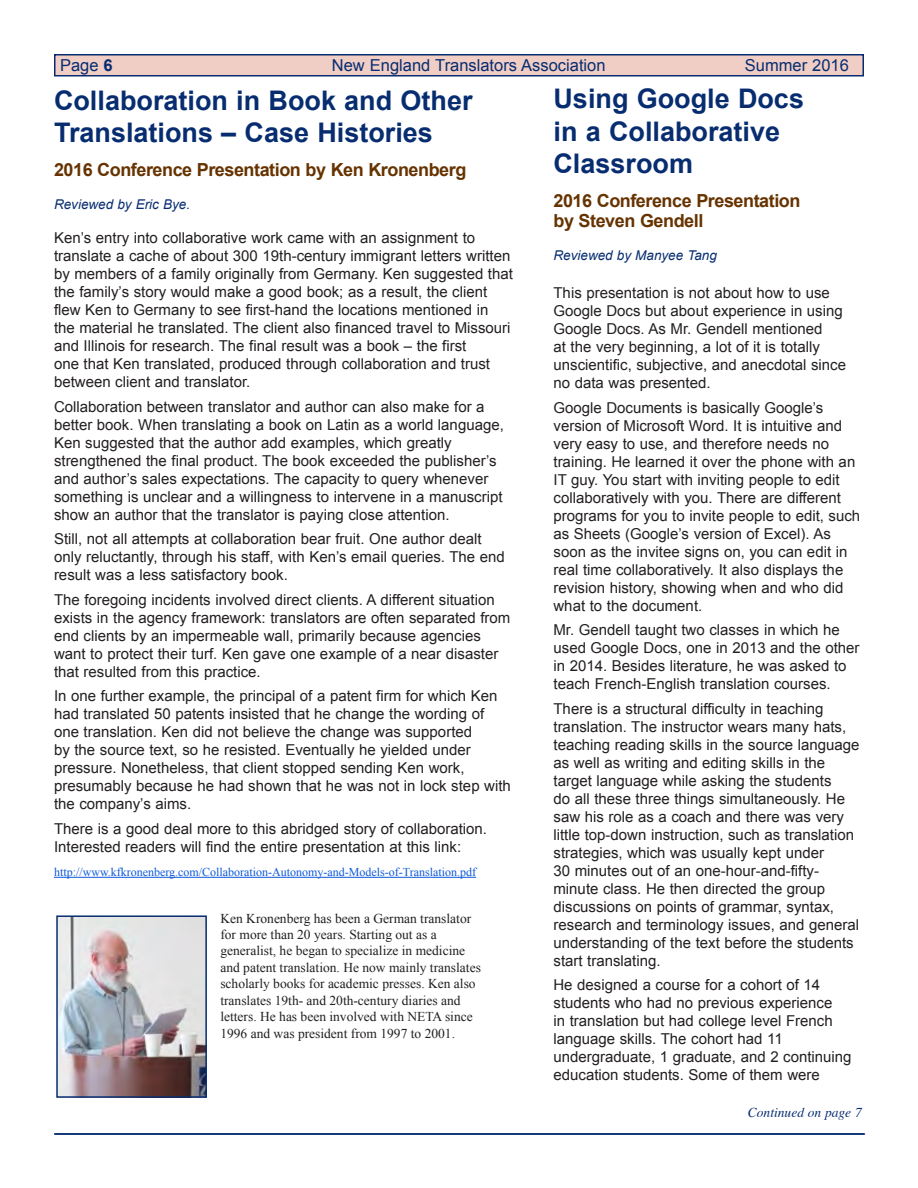
<style>
.page{position:relative;width:918px;height:1188px;background:#fff}
.page>*{position:absolute;margin:0;border:0;box-sizing:border-box;transform-origin:0 0}
.t1{font:700 27px/32.5px "Arial";color:#072d70}
.t2{font:700 18px/20.2px "Arial";letter-spacing:-.025em;color:#630}
.t3{font:16.5px "Arial";color:#072d70}
.t4{font:15px/18px "Arial";color:#231f20}
.t5{font:13.5px/16.5px "Times New Roman";color:#231f20}
.t6{font:italic 13.5px "Arial";color:#072d70}
.t7{font:italic 13.5px "Times";color:#072d70}
.t8{font:12px "Times New Roman";color:#0d59db}
.s1{font-weight:700}
</style>
<div class="page">
<div style="left:55px;top:55px;width:808px;height:21px;background:#f0cec5"></div>
<div style="left:54px;top:54px;width:810px;height:22px;border:2px solid #072d70"></div>
<hr style="left:55px;top:1133px;width:810px;height:2px;background:#072d70">
<hr style="left:54px;top:1133px;width:810px;height:2px;background:#072d70">
<hr style="left:54px;top:877px;width:422px;height:1px;background:#0d59db">
<img style="left:59px;top:918px;width:145px;height:177px">
<div style="left:56px;top:915px;width:151px;height:183px;border:2px solid #072d70"></div>
<p class="t3" style="left:60px;top:55px;width:54px">Page <span class="s1">6</span></p>
<p class="t3" style="left:332px;top:55px;width:275px">New England Translators Association</p>
<p class="t3" style="left:745px;top:55px;width:106px">Summer 2016</p>
<h1 class="t1" style="left:54px;top:85px;width:420px">Collaboration in Book and Other<br>Translations – Case Histories</h1>
<p class="t2" style="left:54px;top:160px;width:414px">2016 Conference Presentation by Ken Kronenberg</p>
<p class="t6" style="left:54px;top:195px;width:138px">Reviewed by Eric Bye.</p>
<p class="t4" style="left:54px;top:229px;width:460px">Ken’s entry into collaborative work came with an assignment to translate a cache of about 300 19th-century immigrant letters written by members of a family originally from Germany. Ken suggested that the family’s story would make a good book; as a result, the client flew Ken to Germany to see first-hand the locations mentioned in the material he translated. The client also financed travel to Missouri and Illinois for research. The final result was a book – the first<br>one that Ken translated, produced through collaboration and trust between client and translator.</p>
<p class="t4" style="left:54px;top:397px;width:451px">Collaboration between translator and author can also make for a better book. When translating a book on Latin as a world language, Ken suggested that the author add examples, which greatly strengthened the final product. The book exceeded the publisher’s and author’s sales expectations. The capacity to query whenever something is unclear and a willingness to intervene in a manuscript show an author that the translator is paying close attention.</p>
<p class="t4" style="left:54px;top:530px;width:452px">Still, not all attempts at collaboration bear fruit. One author dealt only reluctantly, through his staff, with Ken’s email queries. The end result was a less satisfactory book.</p>
<p class="t4" style="left:54px;top:590px;width:458px">The foregoing incidents involved direct clients. A different situation exists in the agency framework: translators are often separated from end clients by an impermeable wall, primarily because agencies want to protect their turf. Ken gave one example of a near disaster that resulted from this practice.</p>
<p class="t4" style="left:54px;top:687px;width:458px">In one further example, the principal of a patent firm for which Ken had translated 50 patents insisted that he change the wording of one translation. Ken did not believe the change was supported<br>by the source text, so he resisted. Eventually he yielded under pressure. Nonetheless, that client stopped sending Ken work, presumably because he had shown that he was not in lock step with the company’s aims.</p>
<p class="t4" style="left:54px;top:819px;width:435px">There is a good deal more to this abridged story of collaboration.<br>Interested readers will find the entire presentation at this link:</p>
<p class="t8" style="left:54px;top:864px;width:424px">http://www.kfkronenberg.com/Collaboration-Autonomy-and-Models-of-Translation.pdf</p>
<p class="t5" style="left:220px;top:910px;width:262px">Ken Kronenberg has been a German translator for more than 20 years. Starting out as a generalist, he began to specialize in medicine and patent translation. He now mainly translates scholarly books for academic presses. Ken also translates 19th- and 20th-century diaries and letters. He has been involved with NETA since 1996 and was president from 1997 to 2001.</p>
<h1 class="t1" style="left:554px;top:83px;width:252px">Using Google Docs in a Collaborative<br>Classroom</h1>
<p class="t2" style="left:554px;top:191px;width:248px">2016 Conference Presentation by Steven Gendell</p>
<p class="t6" style="left:554px;top:247px;width:165px">Reviewed by Manyee Tang</p>
<p class="t4" style="left:554px;top:284px;width:294px">This presentation is not about how to use Google Docs but about experience in using Google Docs. As Mr. Gendell mentioned<br>at the very beginning, a lot of it is totally unscientific, subjective, and anecdotal since no data was presented.</p>
<p class="t4" style="left:554px;top:399px;width:308px">Google Documents is basically Google’s version of Microsoft Word. It is intuitive and very easy to use, and therefore needs no training. He learned it over the phone with an IT guy. You start with inviting people to edit collaboratively with you. There are different programs for you to invite people to edit, such as Sheets (Google’s version of Excel). As soon as the invitee signs on, you can edit in real time collaboratively. It also displays the revision history, showing when and who did what to the document.</p>
<p class="t4" style="left:554px;top:621px;width:308px">Mr. Gendell taught two classes in which he used Google Docs, one in 2013 and the other in 2014. Besides literature, he was asked to teach French-English translation courses.</p>
<p class="t4" style="left:554px;top:700px;width:307px">There is a structural difficulty in teaching translation. The instructor wears many hats, teaching reading skills in the source language as well as writing and editing skills in the target language while asking the students<br>do all these three things simultaneously. He saw his role as a coach and there was very little top-down instruction, such as translation strategies, which was usually kept under<br>30 minutes out of an one-hour-and-fifty&shy;minute class. He then directed the group discussions on points of grammar, syntax, research and terminology issues, and general understanding of the text before the students start translating.</p>
<p class="t4" style="left:554px;top:976px;width:300px">He designed a course for a cohort of 14 students who had no previous experience<br>in translation but had college level French language skills. The cohort had 11 undergraduate, 1 graduate, and 2 continuing education students. Some of them were</p>
<p class="t7" style="left:748px;top:1100px;width:115px">Continued on page 7</p>
</div>
